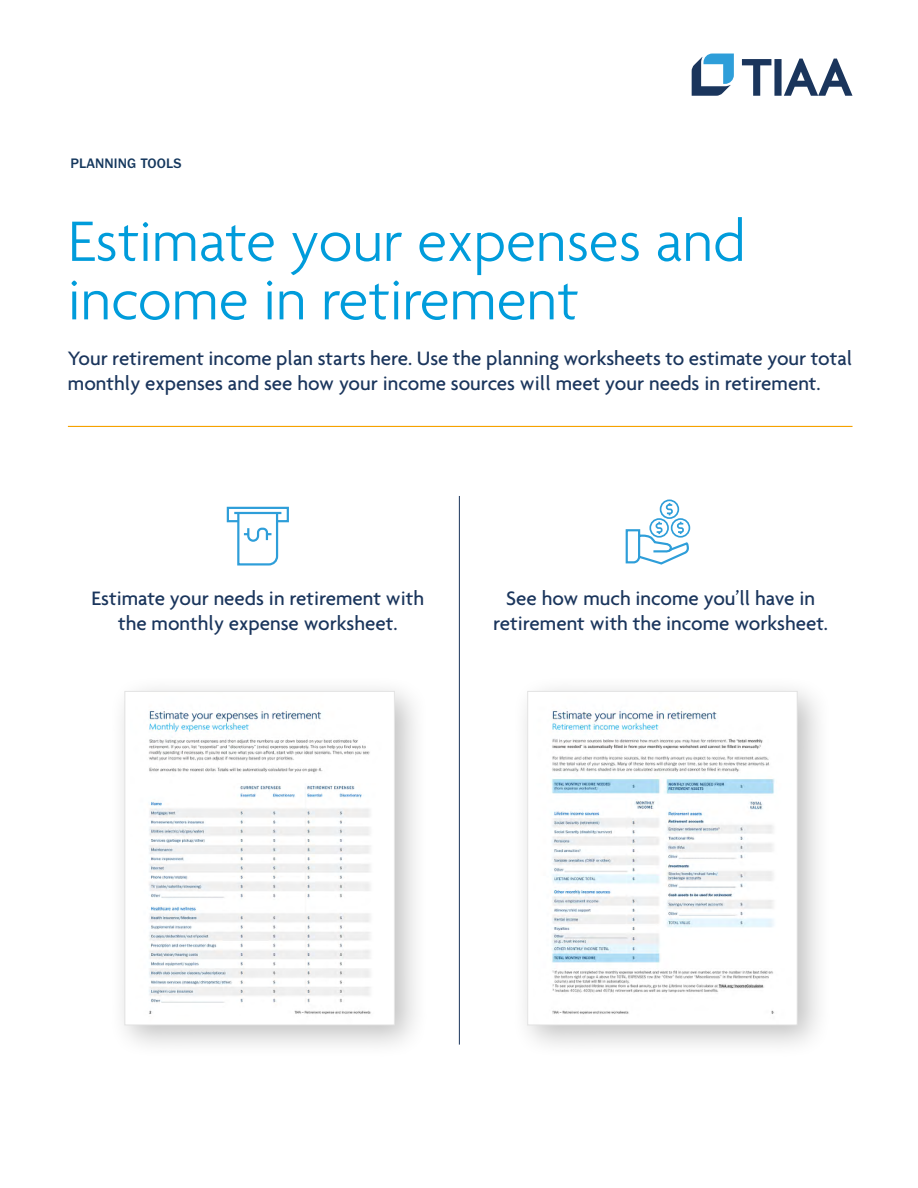
<style>
.page{position:relative;width:918px;height:1188px;background:#fff}
.page>*{position:absolute;margin:0;border:0;box-sizing:border-box;transform-origin:0 0}
.t1{font:300 61.5px/58.5px "Agenda";color:#009cdb}
.t2{font:500 21px/25.2px "Agenda";color:#1a355c;text-align:center}
.t3{font:500 14.25px "ITC Franklin Gothic Std";letter-spacing:.01em;color:#14375d}
</style>
<div class="page">
<svg style="left:227px;top:507px;width:62px;height:15px"></svg>
<svg style="left:236px;top:514px;width:43px;height:52px"></svg>
<hr style="left:234px;top:512px;width:47px;height:2px;background:#2e9ed9">
<div style="left:108px;top:674px;width:321px;height:386px;background:#000;opacity:.25"></div>
<div style="left:125px;top:691px;width:269px;height:334px;background:#fff"></div>
<img style="left:149px;top:711px;width:222px;height:303px">
<div style="left:125px;top:691px;width:270px;height:334px;border:1px solid #e3e3e3"></div>
<svg style="left:625px;top:499px;width:66px;height:66px"></svg>
<div style="left:510px;top:674px;width:322px;height:386px;background:#000;opacity:.25"></div>
<div style="left:528px;top:691px;width:269px;height:334px;background:#fff"></div>
<img style="left:551px;top:711px;width:224px;height:304px">
<div style="left:527px;top:691px;width:271px;height:334px;border:1px solid #e3e3e3"></div>
<hr style="left:459px;top:496px;width:1px;height:549px;background:#1a355c">
<svg style="left:742px;top:59px;width:111px;height:37px"></svg>
<svg style="left:692px;top:54px;width:42px;height:42px"></svg>
<hr style="left:68px;top:426px;width:785px;height:1px;background:#f6a200">
<p class="t3" style="left:70px;top:156px;width:113px">PLANNING TOOLS</p>
<h1 class="t1" style="left:68px;top:216px;width:679px">Estimate your expenses and income in retirement</h1>
<p class="t2" style="left:68px;top:345px;width:786px;text-align:left">Your retirement income plan starts here. Use the planning worksheets to estimate your total monthly expenses and see how your income sources will meet your needs in retirement.</p>
<p class="t2" style="left:91px;top:585px;width:334px">Estimate your needs in retirement with the monthly expense worksheet.</p>
<p class="t2" style="left:493px;top:585px;width:336px">See how much income you’ll have in retirement with the income worksheet.</p>
</div>
